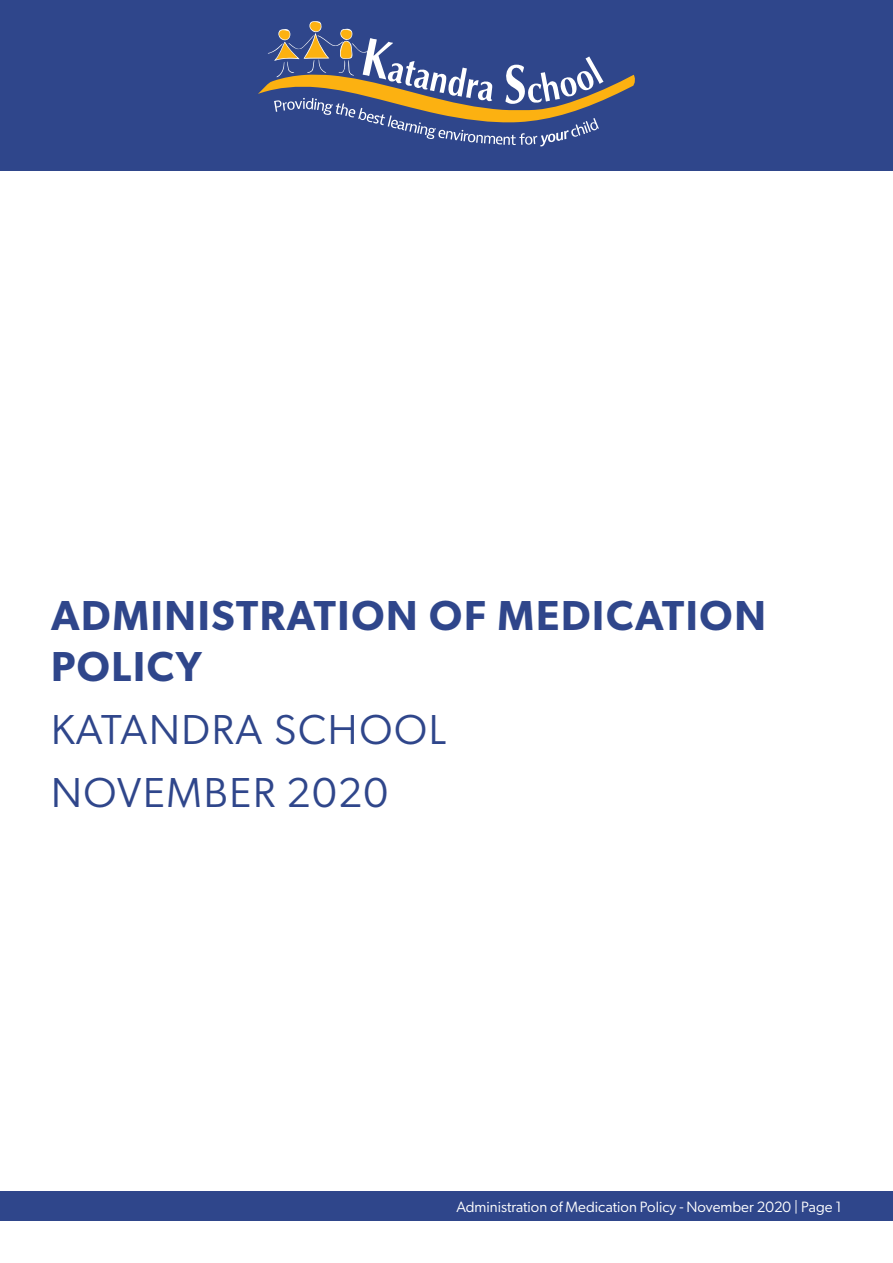
<style>
.page{position:relative;width:893px;height:1263px;background:#fff}
.page>*{position:absolute;margin:0;border:0;box-sizing:border-box;transform-origin:0 0}
.t1{font:600 42px/50.4px "Gibson";letter-spacing:.04em;color:#2f468b}
.t2{font:42px/63.2px "Gibson";letter-spacing:.04em;color:#2f468b}
.t3{font:15px "Gibson";color:#fff}
</style>
<div class="page">
<div style="left:0;top:0;width:893px;height:170px;background:#2f468b"></div>
<svg style="left:258px;top:21px;width:377px;height:125px"></svg>
<div style="left:0;top:1191px;width:893px;height:29px;background:#2f468b"></div>
<h1 class="t1" style="left:51px;top:589px;width:716px">ADMINISTRATION OF MEDICATION<br>POLICY</h1>
<h1 class="t2" style="left:51px;top:697px;width:396px">KATANDRA SCHOOL<br>NOVEMBER 2020</h1>
<p class="t3" style="left:456px;top:1197px;width:387px">Administration of Medication Policy - November 2020 | Page 1</p>
</div>
